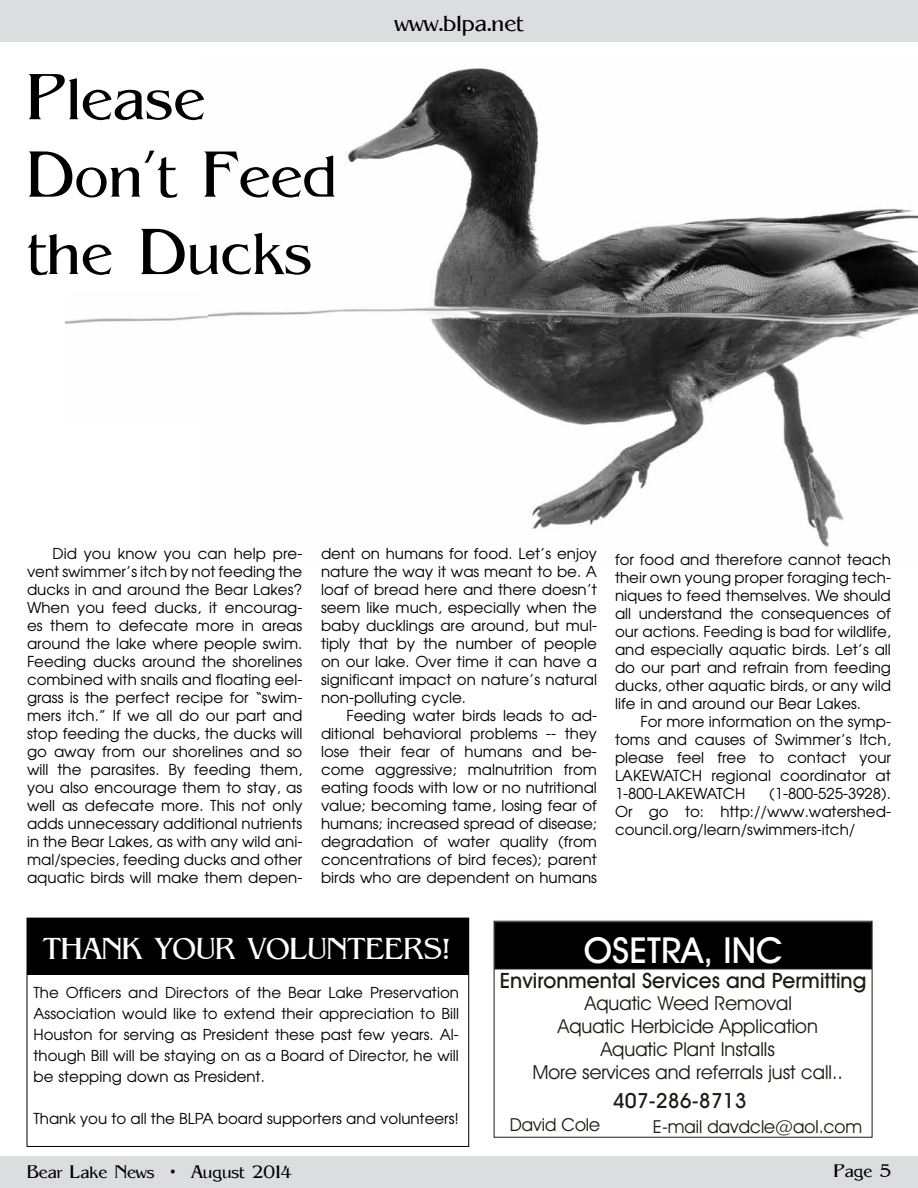
<style>
.page{position:relative;width:918px;height:1188px;background:#fff}
.page>*{position:absolute;margin:0;border:0;box-sizing:border-box;transform-origin:0 0}
.t1{font:64.5px/77.4px "Pegasus";color:#000}
.t2{font:36px "Avant Garde Md BT";color:#fff}
.t3{font:30px "Pegasus";color:#fff}
.t4{font:24px "Pegasus";color:#000}
.t5{font:21.15px "Avant Garde Md BT";color:#1f1a17}
.t6{font:21px "Avant Garde Md BT";color:#1f1a17}
.t7{font:19.35px/23.2px "Avant Garde Bk BT";color:#1f1a17;text-align:center}
.t8{font:18px "Avant Garde Bk BT";color:#1f1a17}
.t9{font:18px "Pegasus";color:#000}
.t10{font:15px/18px "Avian";color:#000;text-align:justify}
</style>
<div class="page">
<div style="left:0;top:0;width:918px;height:42px;background:#dcddde"></div>
<div style="left:0;top:1156px;width:918px;height:32px;background:#dcddde"></div>
<div style="left:27px;top:918px;width:442px;height:56px;background:#000"></div>
<div style="left:27px;top:918px;width:442px;height:229px;border:1px solid #000"></div>
<img style="left:207px;top:68px;width:711px;height:479px">
<div style="left:495px;top:923px;width:376px;height:46px;background:#000"></div>
<div style="left:495px;top:922px;width:377px;height:47px;border:1px solid #1f1a17"></div>
<div style="left:494px;top:921px;width:378px;height:216px;border:1px solid #1f1a17"></div>
<img style="left:66px;top:315px;width:141px;height:9px">
<h1 class="t1" style="left:27px;top:57px;width:310px">Please<br>Don't Feed the Ducks</h1>
<h3 class="t4" style="left:395px;top:8px;width:130px">www.blpa.net</h3>
<p class="t10" style="left:27px;top:546px;width:277px;text-indent:26px">Did you know you can help pre&shy;vent swimmer’s itch by not feeding the ducks in and around the Bear Lakes?<br>When you feed ducks, it encourag&shy;es them to defecate more in areas around the lake where people swim.<br>Feeding ducks around the shorelines combined with snails and floating eel&shy;grass is the perfect recipe for “swim&shy;mers itch.” If we all do our part and stop feeding the ducks, the ducks will go away from our shorelines and so will the parasites. By feeding them, you also encourage them to stay, as well as defecate more. This not only adds unnecessary additional nutrients in the Bear Lakes, as with any wild ani&shy;mal/species, feeding ducks and other aquatic birds will make them depen-</p>
<p class="t10" style="left:321px;top:546px;width:278px">dent on humans for food. Let’s enjoy nature the way it was meant to be. A loaf of bread here and there doesn’t seem like much, especially when the baby ducklings are around, but mul&shy;tiply that by the number of people on our lake. Over time it can have a significant impact on nature’s natural non-polluting cycle.</p>
<p class="t10" style="left:321px;top:708px;width:278px;text-indent:26px">Feeding water birds leads to ad&shy;ditional behavioral problems -- they lose their fear of humans and be&shy;come aggressive; malnutrition from eating foods with low or no nutritional value; becoming tame, losing fear of humans; increased spread of disease; degradation of water quality (from concentrations of bird feces); parent birds who are dependent on humans</p>
<p class="t10" style="left:615px;top:552px;width:278px">for food and therefore cannot teach their own young proper foraging tech&shy;niques to feed themselves. We should all understand the consequences of our actions. Feeding is bad for wildlife, and especially aquatic birds. Let’s all do our part and refrain from feeding ducks, other aquatic birds, or any wild life in and around our Bear Lakes.</p>
<p class="t10" style="left:615px;top:714px;width:277px;text-indent:26px">For more information on the symp&shy;toms and causes of Swimmer’s Itch, please feel free to contact your LAKEWATCH regional coordinator at 1-800-LAKEWATCH</p>
<p class="t10" style="left:615px;top:786px;width:278px;text-indent:154px">(1-800-525-3928).<br>Or go to: http://www.watershed&shy;council.org/learn/swimmers-itch/</p>
<h3 class="t3" style="left:43px;top:930px;width:409px">THANK YOUR VOLUNTEERS!</h3>
<p class="t10" style="left:33px;top:983px;width:427px;line-height:21px">The Officers and Directors of the Bear Lake Preservation Association would like to extend their appreciation to Bill Houston for serving as President these past few years. Al&shy;though Bill will be staying on as a Board of Director, he will be stepping down as President.</p>
<p class="t10" style="left:33px;top:1111px;width:427px">Thank you to all the BLPA board supporters and volunteers!</p>
<h2 class="t2" style="left:584px;top:927px;width:201px">OSETRA, INC</h2>
<h3 class="t5" style="left:500px;top:966px;width:368px">Environmental Services and Permitting</h3>
<p class="t7" style="left:532px;top:993px;width:312px">Aquatic Weed Removal<br>Aquatic Herbicide Application<br>Aquatic Plant Installs<br>More services and referrals just call..</p>
<p class="t8" style="left:510px;top:1113px;width:92px">David Cole</p>
<h3 class="t6" style="left:613px;top:1087px;width:136px">407-286-8713</h3>
<p class="t8" style="left:653px;top:1115px;width:211px">E-mail davdcle@aol.com</p>
<p class="t9" style="left:27px;top:1161px;width:266px">Bear Lake News • August 2014</p>
<p class="t9" style="left:834px;top:1160px;width:59px">Page 5</p>
</div>
